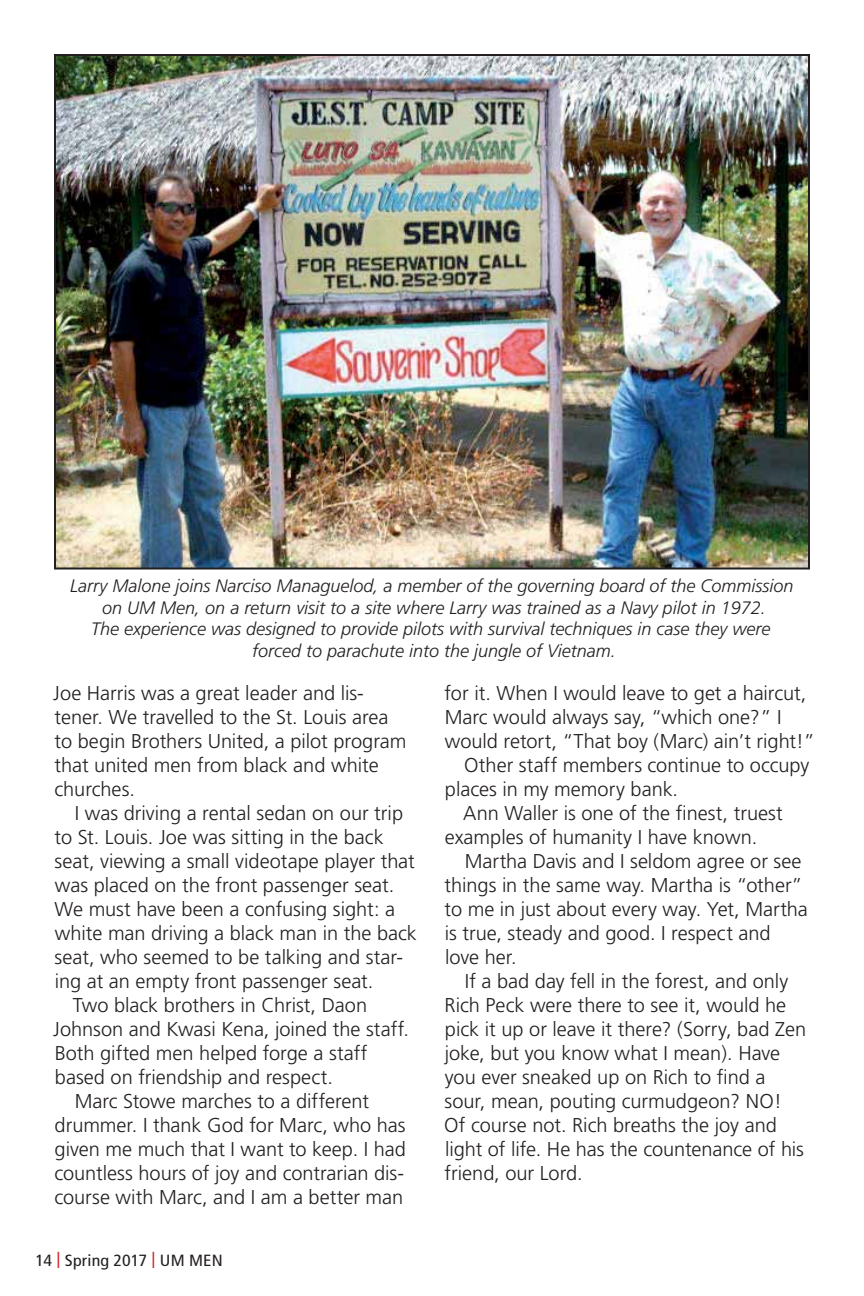
<style>
.page{position:relative;width:864px;height:1296px;background:#fff}
.page>*{position:absolute;margin:0;border:0;box-sizing:border-box;transform-origin:0 0}
.t1{font:300 20px/24px "Frutiger";color:#231f20}
.t2{font:italic 300 18px/21.6px "Frutiger";color:#231f20;text-align:center}
.t3{font:condensed 16.2px "Frutiger";letter-spacing:.01em;color:#231f20;scale:1.11 1}
.s1{color:#d2232a}
</style>
<div class="page">
<img style="left:57px;top:57px;width:750px;height:510px">
<p class="t2" style="left:70px;top:576px;width:725px">Larry Malone joins Narciso Managuelod, a member of the governing board of the Commission on UM Men, on a return visit to a site where Larry was trained as a Navy pilot in 1972.<br>The experience was designed to provide pilots with survival techniques in case they were forced to parachute into the jungle of Vietnam.</p>
<p class="t1" style="left:53px;top:682px;width:355px">Joe Harris was a great leader and lis&shy;tener. We travelled to the St. Louis area to begin Brothers United, a pilot program that united men from black and white churches.</p>
<p class="t1" style="left:75px;top:802px;width:330px">I was driving a rental sedan on our trip</p>
<p class="t1" style="left:55px;top:826px;width:331px">to St. Louis. Joe was sitting in the back</p>
<p class="t1" style="left:55px;top:850px;width:362px">seat, viewing a small videotape player that</p>
<p class="t1" style="left:55px;top:874px;width:341px">was placed on the front passenger seat.</p>
<p class="t1" style="left:55px;top:898px;width:342px">We must have been a confusing sight: a</p>
<p class="t1" style="left:55px;top:922px;width:364px">white man driving a black man in the back</p>
<p class="t1" style="left:55px;top:946px;width:350px">seat, who seemed to be talking and star-</p>
<p class="t1" style="left:55px;top:970px;width:320px">ing at an empty front passenger seat.</p>
<p class="t1" style="left:73px;top:994px;width:296px">Two black brothers in Christ, Daon</p>
<p class="t1" style="left:53px;top:1018px;width:357px">Johnson and Kwasi Kena, joined the staff.</p>
<p class="t1" style="left:55px;top:1042px;width:314px">Both gifted men helped forge a staff</p>
<p class="t1" style="left:55px;top:1066px;width:280px">based on friendship and respect.</p>
<p class="t1" style="left:75px;top:1090px;width:296px">Marc Stowe marches to a different</p>
<p class="t1" style="left:55px;top:1114px;width:353px">drummer. I thank God for Marc, who has</p>
<p class="t1" style="left:55px;top:1138px;width:353px">given me much that I want to keep. I had</p>
<p class="t1" style="left:54px;top:1162px;width:351px">countless hours of joy and contrarian dis-</p>
<p class="t1" style="left:54px;top:1186px;width:350px">course with Marc, and I am a better man</p>
<p class="t3" style="left:36px;top:1251px;width:170px">14 <span class="s1">|</span> Spring 2017 <span class="s1">|</span> UM MEN</p>
<p class="t1" style="left:445px;top:682px;width:363px">for it. When I would leave to get a haircut,</p>
<p class="t1" style="left:445px;top:706px;width:338px">Marc would always say, “which one?” I</p>
<p class="t1" style="left:445px;top:730px;width:372px">would retort, “That boy (Marc) ain’t right!”</p>
<p class="t1" style="left:464px;top:754px;width:347px">Other staff members continue to occupy</p>
<p class="t1" style="left:445px;top:778px;width:235px">places in my memory bank.</p>
<p class="t1" style="left:463px;top:802px;width:321px">Ann Waller is one of the finest, truest</p>
<p class="t1" style="left:445px;top:826px;width:314px">examples of humanity I have known.</p>
<p class="t1" style="left:465px;top:850px;width:338px">Martha Davis and I seldom agree or see</p>
<p class="t1" style="left:445px;top:874px;width:359px">things in the same way. Martha is “other”</p>
<p class="t1" style="left:445px;top:898px;width:365px">to me in just about every way. Yet, Martha</p>
<p class="t1" style="left:445px;top:922px;width:327px">is true, steady and good. I respect and</p>
<p class="t1" style="left:445px;top:946px;width:73px">love her.</p>
<p class="t1" style="left:465px;top:970px;width:325px">If a bad day fell in the forest, and only</p>
<p class="t1" style="left:445px;top:994px;width:343px">Rich Peck were there to see it, would he</p>
<p class="t1" style="left:445px;top:1018px;width:363px">pick it up or leave it there? (Sorry, bad Zen</p>
<p class="t1" style="left:445px;top:1042px;width:337px">joke, but you know what I mean). Have</p>
<p class="t1" style="left:445px;top:1066px;width:322px">you ever sneaked up on Rich to find a</p>
<p class="t1" style="left:445px;top:1090px;width:339px">sour, mean, pouting curmudgeon? NO!</p>
<p class="t1" style="left:444px;top:1114px;width:334px">Of course not. Rich breaths the joy and</p>
<p class="t1" style="left:445px;top:1138px;width:361px">light of life. He has the countenance of his</p>
<p class="t1" style="left:445px;top:1162px;width:140px">friend, our Lord.</p>
</div>
